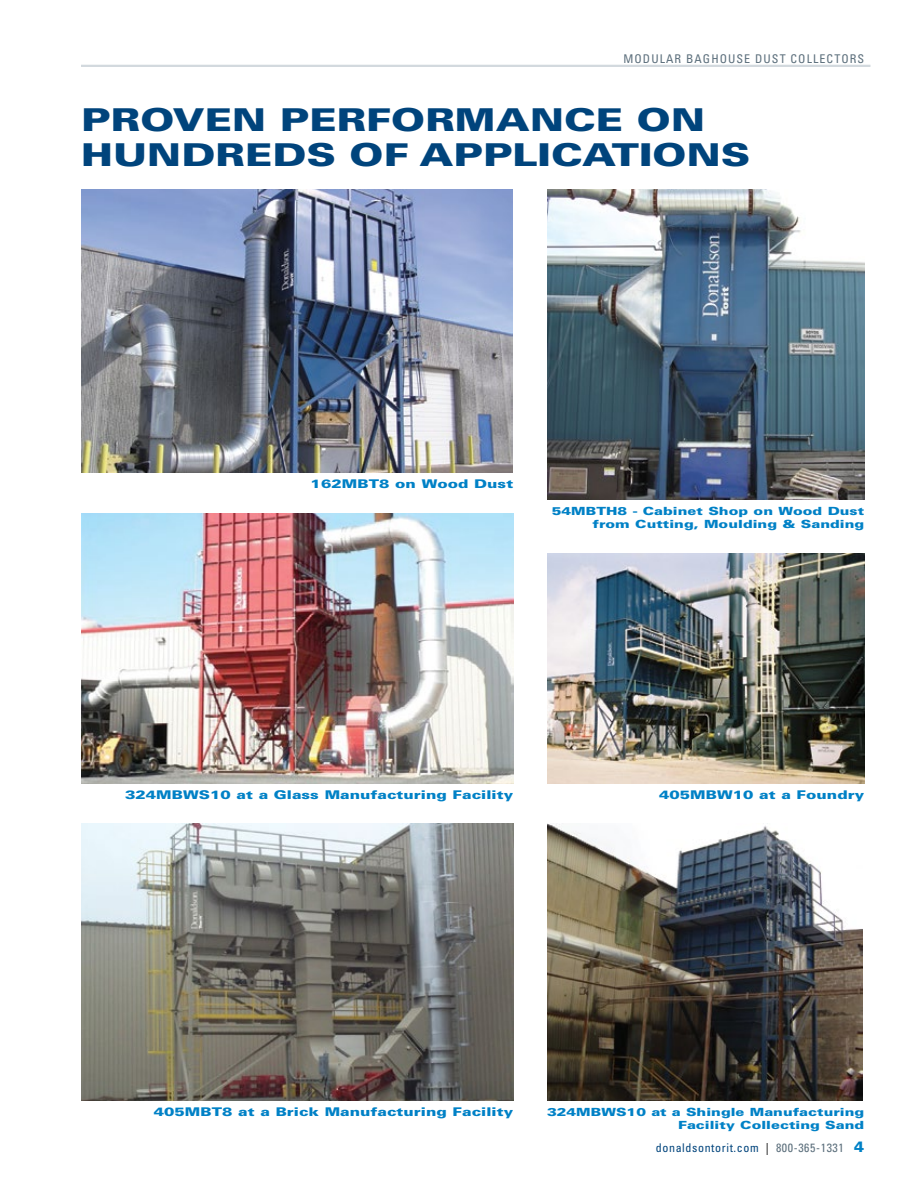
<style>
.page{position:relative;width:918px;height:1188px;background:#fff}
.page>*{position:absolute;margin:0;border:0;box-sizing:border-box;transform-origin:0 0}
.t1{font:900 31.5px/34.5px "Univers LT Std";color:#00447c;scale:1.3 1}
.t2{font:900 12px "Univers LT Std";color:#0081c6;scale:1.3 1}
.t3{font:condensed 12px "Univers LT Std";letter-spacing:.05em;color:#00447c}
.t4{font:condensed 12px "Univers LT Std";letter-spacing:.09em;color:#5c6f7c}
.t5{font:900 11.25px/13.5px "Univers LT Std";color:#0081c6;text-align:right;scale:1.3 1}
.s1{color:#000}
.s2{color:#5c6f7c}
.s3{font-weight:900;font-stretch:normal;font-size:15px;color:#0081c6}
</style>
<div class="page">
<img style="left:547px;top:554px;width:317px;height:229px">
<img style="left:81px;top:513px;width:432px;height:270px">
<img style="left:81px;top:824px;width:432px;height:277px">
<img style="left:547px;top:824px;width:316px;height:277px">
<img style="left:81px;top:189px;width:432px;height:284px">
<img style="left:547px;top:189px;width:317px;height:311px">
<hr style="left:81px;top:65px;width:789px;height:2px;background:#d2d9de">
<p class="t4" style="left:623px;top:51px;width:242px">MODULAR BAGHOUSE DUST COLLECTORS</p>
<h1 class="t1" style="left:81px;top:102px;width:516px">PROVEN PERFORMANCE ON<br>HUNDREDS OF APPLICATIONS</h1>
<p class="t2" style="left:311px;top:477px;width:157px">162MBT8 on Wood Dust</p>
<p class="t5" style="left:552px;top:504px;width:242px">54MBTH8 - Cabinet Shop on Wood Dust from Cutting, Moulding &amp; Sanding</p>
<p class="t2" style="left:125px;top:787px;width:300px">324MBWS10 at a Glass Manufacturing Facility</p>
<p class="t2" style="left:659px;top:787px;width:159px">405MBW10 at a Foundry</p>
<p class="t2" style="left:154px;top:1104px;width:278px">405MBT8 at a Brick Manufacturing Facility</p>
<p class="t5" style="left:547px;top:1105px;width:246px">324MBWS10 at a Shingle Manufacturing<br>Facility Collecting Sand</p>
<p class="t3" style="left:656px;top:1140px;width:210px">donaldsontorit.com <span class="s1">|</span> <span class="s2">800-365-1331</span> <span class="s3">4</span></p>
</div>
